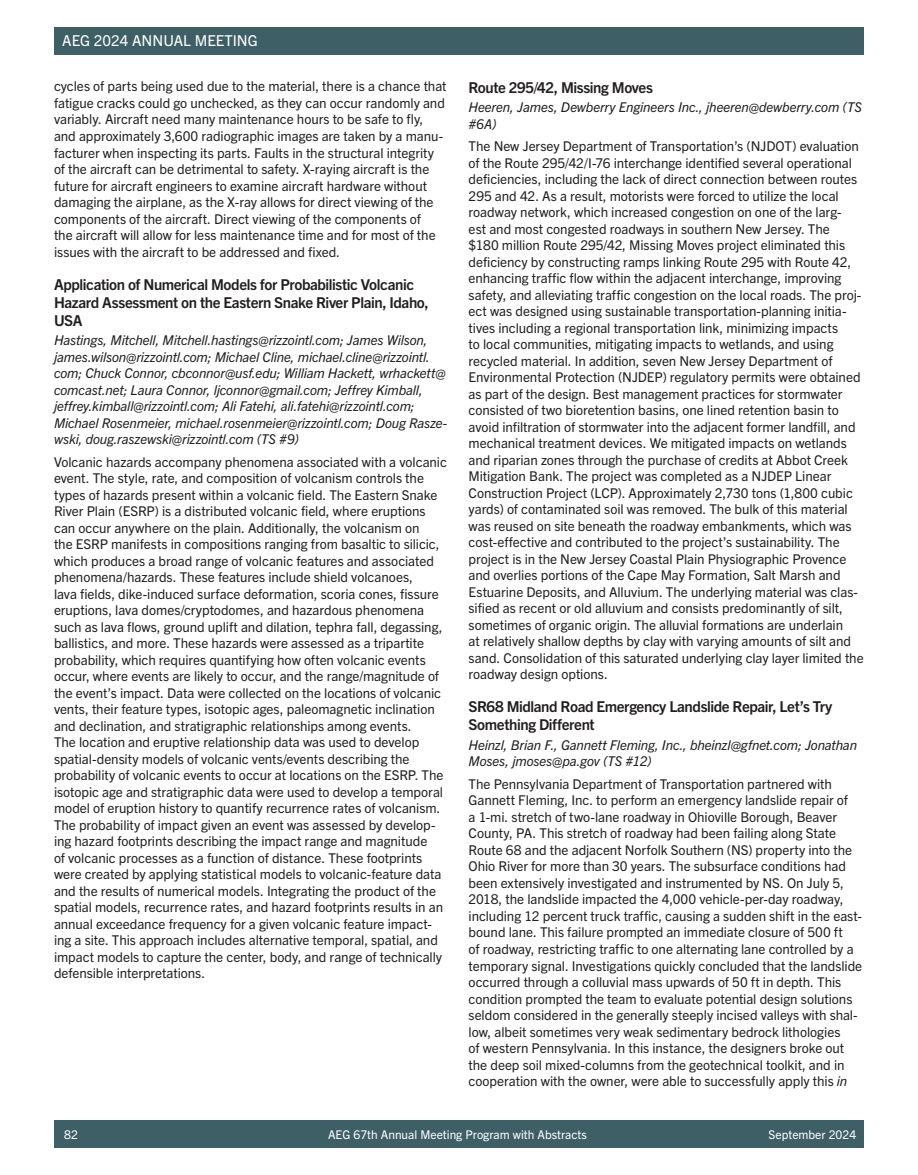
<style>
.page{position:relative;width:918px;height:1175px;background:#fff}
.page>*{position:absolute;margin:0;border:0;box-sizing:border-box;transform-origin:0 0}
.Abstract_Head{font:700 15px/18px "Trade Gothic Next LT Pro";letter-spacing:-.025em;color:#231f20}
.t1{font:15px "Trade Gothic Next LT Pro";color:#fff}
.Abstract_Text{font:13.5px/16.5px "Trade Gothic Next LT Pro";letter-spacing:-.005em;color:#231f20}
.Abstract_Authors{font:italic 13.5px/16.5px "Trade Gothic Next LT Pro";letter-spacing:-.01em;color:#231f20}
.t2{font:12px "Trade Gothic Next LT Pro";color:#fff}
.s1{font-style:italic}
</style>
<div class="page">
<div style="left:54px;top:27px;width:810px;height:27px;background:#3f5f66"></div>
<div style="left:54px;top:1120px;width:810px;height:28px;background:#3f5f66"></div>
<p class="t1" style="left:62px;top:30px;width:197px">AEG 2024 ANNUAL MEETING</p>
<p class="Abstract_Text" style="left:54px;top:77px;width:394px">cycles of parts being used due to the material, there is a chance that fatigue cracks could go unchecked, as they can occur randomly and variably. Aircraft need many maintenance hours to be safe to fly, and approximately 3,600 radiographic images are taken by a manu&shy;facturer when inspecting its parts. Faults in the structural integrity of the aircraft can be detrimental to safety. X-raying aircraft is the future for aircraft engineers to examine aircraft hardware without damaging the airplane, as the X-ray allows for direct viewing of the components of the aircraft. Direct viewing of the components of<br>the aircraft will allow for less maintenance time and for most of the issues with the aircraft to be addressed and fixed.</p>
<p class="Abstract_Head" style="left:54px;top:274px;width:376px">Application of Numerical Models for Probabilistic Volcanic<br>Hazard Assessment on the Eastern Snake River Plain, Idaho,<br>USA</p>
<p class="Abstract_Authors" style="left:54px;top:331px;width:395px">Hastings, Mitchell, Mitchell.hastings@rizzointl.com; James Wilson, james.wilson@rizzointl.com; Michael Cline, michael.cline@rizzointl. com; Chuck Connor, cbconnor@usf.edu; William Hackett, wrhackett@ comcast.net; Laura Connor, ljconnor@gmail.com; Jeffrey Kimball, jeffrey.kimball@rizzointl.com; Ali Fatehi, ali.fatehi@rizzointl.com; Michael Rosenmeier, michael.rosenmeier@rizzointl.com; Doug Rasze&shy;wski, doug.raszewski@rizzointl.com (TS #9)</p>
<p class="Abstract_Text" style="left:54px;top:452px;width:394px">Volcanic hazards accompany phenomena associated with a volcanic event. The style, rate, and composition of volcanism controls the types of hazards present within a volcanic field. The Eastern Snake River Plain (ESRP) is a distributed volcanic field, where eruptions can occur anywhere on the plain. Additionally, the volcanism on<br>the ESRP manifests in compositions ranging from basaltic to silicic, which produces a broad range of volcanic features and associated phenomena/hazards. These features include shield volcanoes,<br>lava fields, dike-induced surface deformation, scoria cones, fissure eruptions, lava domes/cryptodomes, and hazardous phenomena such as lava flows, ground uplift and dilation, tephra fall, degassing, ballistics, and more. These hazards were assessed as a tripartite probability, which requires quantifying how often volcanic events occur, where events are likely to occur, and the range/magnitude of the event’s impact. Data were collected on the locations of volcanic vents, their feature types, isotopic ages, paleomagnetic inclination and declination, and stratigraphic relationships among events.<br>The location and eruptive relationship data was used to develop spatial-density models of volcanic vents/events describing the probability of volcanic events to occur at locations on the ESRP. The isotopic age and stratigraphic data were used to develop a temporal model of eruption history to quantify recurrence rates of volcanism.<br>The probability of impact given an event was assessed by develop&shy;ing hazard footprints describing the impact range and magnitude<br>of volcanic processes as a function of distance. These footprints were created by applying statistical models to volcanic-feature data and the results of numerical models. Integrating the product of the spatial models, recurrence rates, and hazard footprints results in an annual exceedance frequency for a given volcanic feature impact&shy;ing a site. This approach includes alternative temporal, spatial, and impact models to capture the center, body, and range of technically defensible interpretations.</p>
<p class="Abstract_Head" style="left:469px;top:77px;width:186px">Route 295/42, Missing Moves</p>
<p class="Abstract_Authors" style="left:469px;top:98px;width:395px">Heeren, James, Dewberry Engineers Inc., jheeren@dewberry.com (TS #6A)</p>
<p class="Abstract_Text" style="left:469px;top:137px;width:397px">The New Jersey Department of Transportation’s (NJDOT) evaluation of the Route 295/42/I-76 interchange identified several operational deficiencies, including the lack of direct connection between routes 295 and 42. As a result, motorists were forced to utilize the local roadway network, which increased congestion on one of the larg-<br>est and most congested roadways in southern New Jersey. The<br>$180 million Route 295/42, Missing Moves project eliminated this deficiency by constructing ramps linking Route 295 with Route 42, enhancing traffic flow within the adjacent interchange, improving safety, and alleviating traffic congestion on the local roads. The proj&shy;ect was designed using sustainable transportation-planning initia&shy;tives including a regional transportation link, minimizing impacts<br>to local communities, mitigating impacts to wetlands, and using recycled material. In addition, seven New Jersey Department of Environmental Protection (NJDEP) regulatory permits were obtained as part of the design. Best management practices for stormwater consisted of two bioretention basins, one lined retention basin to avoid infiltration of stormwater into the adjacent former landfill, and mechanical treatment devices. We mitigated impacts on wetlands and riparian zones through the purchase of credits at Abbot Creek Mitigation Bank. The project was completed as a NJDEP Linear Construction Project (LCP). Approximately 2,730 tons (1,800 cubic yards) of contaminated soil was removed. The bulk of this material was reused on site beneath the roadway embankments, which was cost-effective and contributed to the project’s sustainability. The project is in the New Jersey Coastal Plain Physiographic Provence and overlies portions of the Cape May Formation, Salt Marsh and Estuarine Deposits, and Alluvium. The underlying material was clas&shy;sified as recent or old alluvium and consists predominantly of silt, sometimes of organic origin. The alluvial formations are underlain<br>at relatively shallow depths by clay with varying amounts of silt and sand. Consolidation of this saturated underlying clay layer limited the roadway design options.</p>
<p class="Abstract_Head" style="left:469px;top:697px;width:365px">SR68 Midland Road Emergency Landslide Repair, Let’s Try<br>Something Different</p>
<p class="Abstract_Authors" style="left:469px;top:736px;width:390px">Heinzl, Brian F., Gannett Fleming, Inc., bheinzl@gfnet.com; Jonathan<br>Moses, jmoses@pa.gov (TS #12)</p>
<p class="Abstract_Text" style="left:469px;top:775px;width:395px">The Pennsylvania Department of Transportation partnered with Gannett Fleming, Inc. to perform an emergency landslide repair of<br>a 1-mi. stretch of two-lane roadway in Ohioville Borough, Beaver County, PA. This stretch of roadway had been failing along State Route 68 and the adjacent Norfolk Southern (NS) property into the Ohio River for more than 30 years. The subsurface conditions had been extensively investigated and instrumented by NS. On July 5, 2018, the landslide impacted the 4,000 vehicle-per-day roadway, including 12 percent truck traffic, causing a sudden shift in the east&shy;bound lane. This failure prompted an immediate closure of 500 ft<br>of roadway, restricting traffic to one alternating lane controlled by a temporary signal. Investigations quickly concluded that the landslide occurred through a colluvial mass upwards of 50 ft in depth. This condition prompted the team to evaluate potential design solutions seldom considered in the generally steeply incised valleys with shal&shy;low, albeit sometimes very weak sedimentary bedrock lithologies<br>of western Pennsylvania. In this instance, the designers broke out the deep soil mixed-columns from the geotechnical toolkit, and in cooperation with the owner, were able to successfully apply this <span class="s1">in</span></p>
<p class="t2" style="left:64px;top:1126px;width:15px">82</p>
<p class="t2" style="left:328px;top:1126px;width:260px">AEG 67th Annual Meeting Program with Abstracts</p>
<p class="t2" style="left:769px;top:1126px;width:89px">September 2024</p>
</div>
